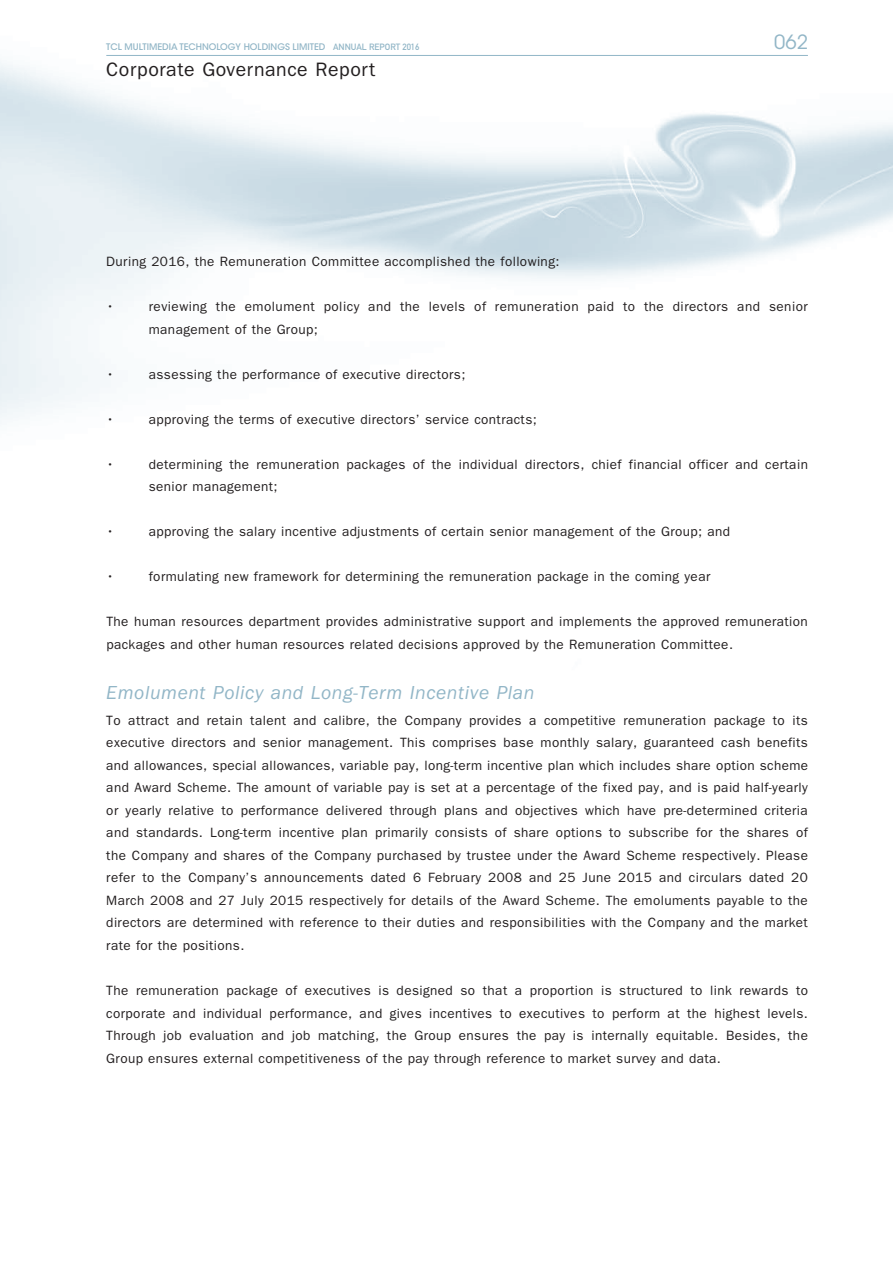
<style>
.page{position:relative;width:893px;height:1263px;background:#fff}
.page>*{position:absolute;margin:0;border:0;box-sizing:border-box;transform-origin:0 0}
.t1{font:italic 19.5px "ITC Franklin Gothic Std";letter-spacing:.03em;color:#92b6c7}
.t2{font:19.5px "ITC Franklin Gothic Std";letter-spacing:.03em;color:#231f20}
.t3{font:19.5px "ITC Avant Garde Std";color:#92b6c7}
.t4{font:13.5px/22.5px "ITC Franklin Gothic Std";letter-spacing:.03em;color:#231f20}
.t5{font:500 9px "ITC Avant Garde Std";color:#92b6c7}
.s1{font-family:"DIN Mittelschrift Std";font-weight:400}
.s2{color:#fff}
</style>
<div class="page">
<img style="left:0;top:61px;width:893px;height:363px">
<hr style="left:106px;top:55px;width:702px;height:1px;background:#92b6c7">
<p class="t5" style="left:106px;top:41px;width:315px">TCL MULTIMEDIA TECHNOLOGY HOLDINGS LIMITED <span class="s1">ANNUAL REPORT 2016</span></p>
<h1 class="t3" style="left:763px;top:30px;width:46px"><span class="s2">0</span>062</h1>
<h1 class="t2" style="left:106px;top:58px;width:271px">Corporate Governance Report</h1>
<p class="t4" style="left:106px;top:251px;width:455px">During 2016, the Remuneration Committee accomplished the following:</p>
<p class="t4" style="left:106px;top:296px;width:10px">•</p>
<p class="t4" style="left:149px;top:296px;width:661px">reviewing the emolument policy and the levels of remuneration paid to the directors and senior management of the Group;</p>
<p class="t4" style="left:106px;top:363px;width:10px">•</p>
<p class="t4" style="left:149px;top:363px;width:318px">assessing the performance of executive directors;</p>
<p class="t4" style="left:106px;top:408px;width:10px">•</p>
<p class="t4" style="left:149px;top:408px;width:389px">approving the terms of executive directors’ service contracts;</p>
<p class="t4" style="left:106px;top:453px;width:10px">•</p>
<p class="t4" style="left:149px;top:453px;width:661px">determining the remuneration packages of the individual directors, chief financial officer and certain senior management;</p>
<p class="t4" style="left:106px;top:521px;width:10px">•</p>
<p class="t4" style="left:149px;top:521px;width:583px">approving the salary incentive adjustments of certain senior management of the Group; and</p>
<p class="t4" style="left:106px;top:566px;width:10px">•</p>
<p class="t4" style="left:149px;top:566px;width:563px">formulating new framework for determining the remuneration package in the coming year</p>
<p class="t4" style="left:106px;top:611px;width:703px">The human resources department provides administrative support and implements the approved remuneration packages and other human resources related decisions approved by the Remuneration Committee.</p>
<h1 class="t1" style="left:106px;top:682px;width:430px">Emolument Policy and Long-Term Incentive Plan</h1>
<p class="t4" style="left:106px;top:709px;width:703px;text-align:justify">To attract and retain talent and calibre, the Company provides a competitive remuneration package to its executive directors and senior management. This comprises base monthly salary, guaranteed cash benefits and allowances, special allowances, variable pay, long-term incentive plan which includes share option scheme and Award Scheme. The amount of variable pay is set at a percentage of the fixed pay, and is paid half-yearly or yearly relative to performance delivered through plans and objectives which have pre-determined criteria and standards. Long-term incentive plan primarily consists of share options to subscribe for the shares of the Company and shares of the Company purchased by trustee under the Award Scheme respectively. Please refer to the Company’s announcements dated 6 February 2008 and 25 June 2015 and circulars dated 20<br>March 2008 and 27 July 2015 respectively for details of the Award Scheme. The emoluments payable to the directors are determined with reference to their duties and responsibilities with the Company and the market rate for the positions.</p>
<p class="t4" style="left:106px;top:979px;width:703px;text-align:justify">The remuneration package of executives is designed so that a proportion is structured to link rewards to corporate and individual performance, and gives incentives to executives to perform at the highest levels.<br>Through job evaluation and job matching, the Group ensures the pay is internally equitable. Besides, the Group ensures external competitiveness of the pay through reference to market survey and data.</p>
</div>
